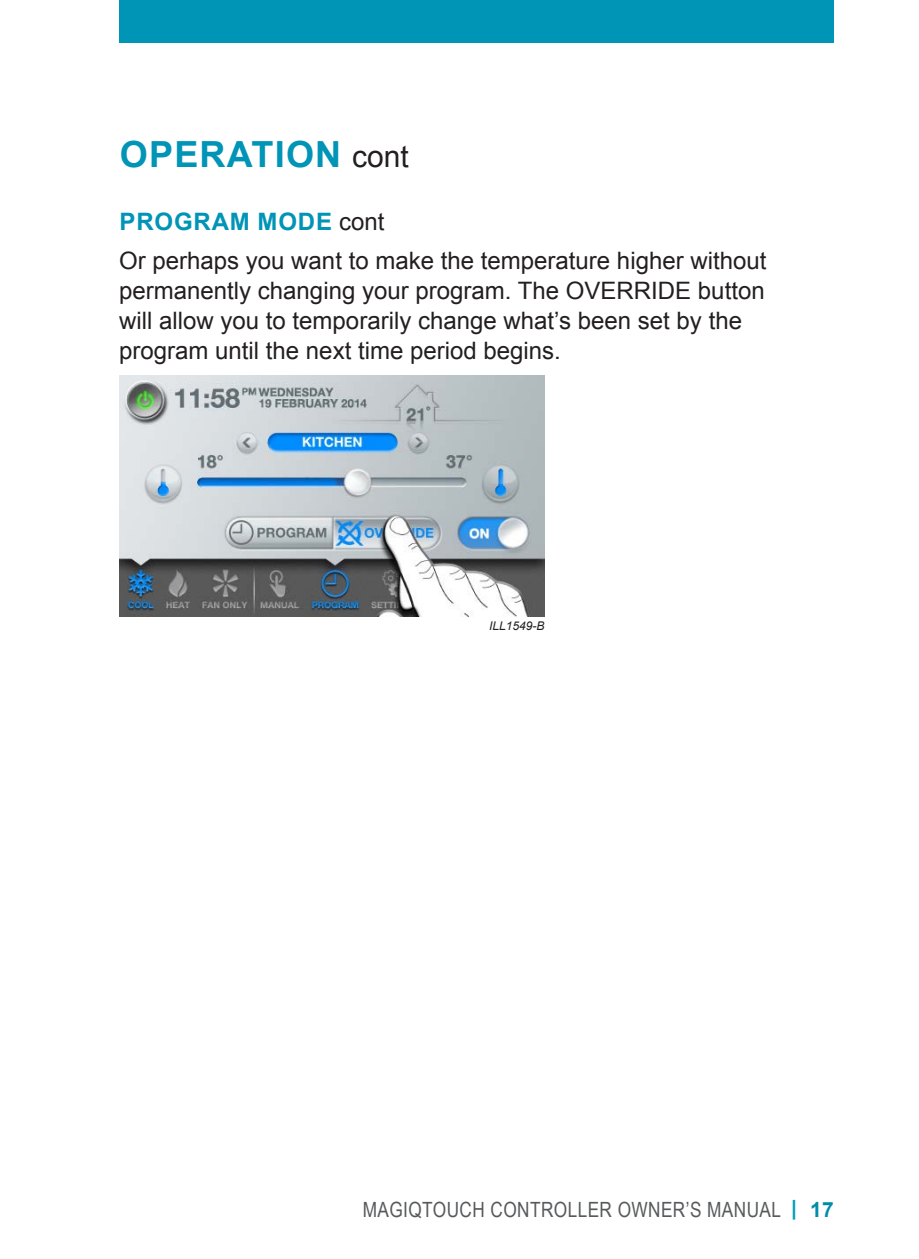
<style>
.page{position:relative;width:919px;height:1259px;background:#fff}
.page>*{position:absolute;margin:0;border:0;box-sizing:border-box;transform-origin:0 0}
.t1{font:700 36px "Arial";letter-spacing:.035em;color:#0094b6}
.t2{font:24px/30px "Arial";color:#231f20}
.t3{font:21px "Arial Narrow";letter-spacing:.02em;color:#58595b}
.t4{font:italic 12px "Arial";color:#231f20}
.s1{font-weight:400;font-size:30px;color:#231f20}
.s2{font-weight:700;color:#0094b6}
.s3{font-family:"Arial";font-weight:700;color:#009db7}
.s4{font-family:"Arial";font-weight:700;color:#008da9}
</style>
<div class="page">
<div style="left:119px;top:0;width:714px;height:43px;background:#0094b6"></div>
<img style="left:119px;top:376px;width:425px;height:241px">
<h1 class="t1" style="left:120px;top:129px;width:290px">OPERATION <span class="s1">cont</span></h1>
<p class="t2" style="left:119px;top:202px;width:648px;line-height:38.4px"><span class="s2">PROGRAM MODE</span> cont<br>Or perhaps you want to make the temperature higher without</p>
<p class="t2" style="left:119px;top:275px;width:647px">permanently changing your program. The OVERRIDE button will allow you to temporarily change what’s been set by the program until the next time period begins.</p>
<p class="t4" style="left:489px;top:618px;width:57px">ILL1549-B</p>
<p class="t3" style="left:362px;top:1194px;width:472px">MAGIQTOUCH CONTROLLER OWNER’S MANUAL <span class="s3">|</span> <span class="s4">17</span></p>
</div>
